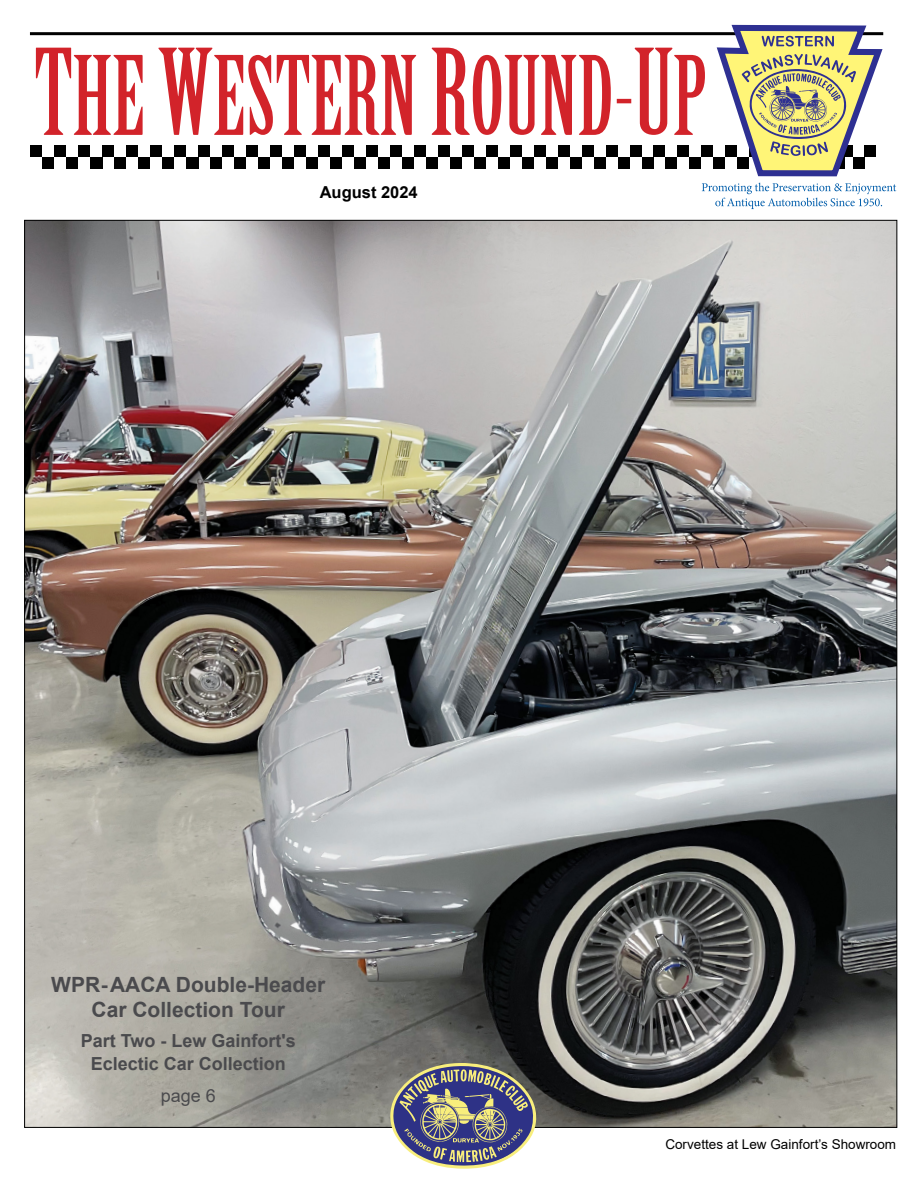
<style>
.page{position:relative;width:918px;height:1188px;background:#fff}
.page>*{position:absolute;margin:0;border:0;box-sizing:border-box;transform-origin:0 0}
.t1{font:700 21px/25.5px "Arial";color:#4a4a4d;text-align:center}
.t2{font:700 18px/22.5px "Arial";color:#4a4a4d;text-align:center}
.t3{font:18px "Arial";color:#4a4a4d}
.t4{font:700 16.5px "Arial";color:#000}
.t5{font:13.5px "Arial";color:#000}
</style>
<div class="page">
<img style="left:26px;top:222px;width:869px;height:904px">
<hr style="left:30px;top:32px;width:853px;height:3px;background:#000">
<div style="left:30px;top:145px;width:12px;height:12px;background:#000"></div>
<div style="left:42px;top:157px;width:12px;height:12px;background:#000"></div>
<div style="left:54px;top:145px;width:12px;height:12px;background:#000"></div>
<div style="left:66px;top:157px;width:12px;height:12px;background:#000"></div>
<div style="left:78px;top:145px;width:12px;height:12px;background:#000"></div>
<div style="left:90px;top:157px;width:12px;height:12px;background:#000"></div>
<div style="left:102px;top:145px;width:12px;height:12px;background:#000"></div>
<div style="left:114px;top:157px;width:12px;height:12px;background:#000"></div>
<div style="left:126px;top:145px;width:12px;height:12px;background:#000"></div>
<div style="left:138px;top:157px;width:12px;height:12px;background:#000"></div>
<div style="left:150px;top:145px;width:12px;height:12px;background:#000"></div>
<div style="left:162px;top:157px;width:12px;height:12px;background:#000"></div>
<div style="left:174px;top:145px;width:12px;height:12px;background:#000"></div>
<div style="left:186px;top:157px;width:12px;height:12px;background:#000"></div>
<div style="left:198px;top:145px;width:12px;height:12px;background:#000"></div>
<div style="left:210px;top:157px;width:12px;height:12px;background:#000"></div>
<div style="left:222px;top:145px;width:12px;height:12px;background:#000"></div>
<div style="left:234px;top:157px;width:12px;height:12px;background:#000"></div>
<div style="left:246px;top:145px;width:12px;height:12px;background:#000"></div>
<div style="left:258px;top:157px;width:12px;height:12px;background:#000"></div>
<div style="left:270px;top:145px;width:12px;height:12px;background:#000"></div>
<div style="left:282px;top:157px;width:12px;height:12px;background:#000"></div>
<div style="left:294px;top:145px;width:12px;height:12px;background:#000"></div>
<div style="left:306px;top:157px;width:12px;height:12px;background:#000"></div>
<div style="left:318px;top:145px;width:12px;height:12px;background:#000"></div>
<div style="left:330px;top:157px;width:12px;height:12px;background:#000"></div>
<div style="left:342px;top:145px;width:12px;height:12px;background:#000"></div>
<div style="left:354px;top:157px;width:12px;height:12px;background:#000"></div>
<div style="left:366px;top:145px;width:12px;height:12px;background:#000"></div>
<div style="left:378px;top:157px;width:12px;height:12px;background:#000"></div>
<div style="left:390px;top:145px;width:12px;height:12px;background:#000"></div>
<div style="left:402px;top:157px;width:12px;height:12px;background:#000"></div>
<div style="left:414px;top:145px;width:12px;height:12px;background:#000"></div>
<div style="left:426px;top:157px;width:12px;height:12px;background:#000"></div>
<div style="left:438px;top:145px;width:12px;height:12px;background:#000"></div>
<div style="left:450px;top:157px;width:12px;height:12px;background:#000"></div>
<div style="left:462px;top:145px;width:12px;height:12px;background:#000"></div>
<div style="left:474px;top:157px;width:12px;height:12px;background:#000"></div>
<div style="left:486px;top:145px;width:12px;height:12px;background:#000"></div>
<div style="left:498px;top:157px;width:12px;height:12px;background:#000"></div>
<div style="left:510px;top:145px;width:12px;height:12px;background:#000"></div>
<div style="left:522px;top:157px;width:12px;height:12px;background:#000"></div>
<div style="left:534px;top:145px;width:12px;height:12px;background:#000"></div>
<div style="left:546px;top:157px;width:12px;height:12px;background:#000"></div>
<div style="left:558px;top:145px;width:12px;height:12px;background:#000"></div>
<div style="left:570px;top:157px;width:12px;height:12px;background:#000"></div>
<div style="left:582px;top:145px;width:12px;height:12px;background:#000"></div>
<div style="left:594px;top:157px;width:12px;height:12px;background:#000"></div>
<div style="left:606px;top:145px;width:12px;height:12px;background:#000"></div>
<div style="left:618px;top:157px;width:12px;height:12px;background:#000"></div>
<div style="left:630px;top:145px;width:12px;height:12px;background:#000"></div>
<div style="left:642px;top:157px;width:12px;height:12px;background:#000"></div>
<div style="left:653px;top:145px;width:12px;height:12px;background:#000"></div>
<div style="left:665px;top:157px;width:12px;height:12px;background:#000"></div>
<div style="left:677px;top:145px;width:12px;height:12px;background:#000"></div>
<div style="left:689px;top:157px;width:12px;height:12px;background:#000"></div>
<div style="left:701px;top:145px;width:12px;height:12px;background:#000"></div>
<div style="left:713px;top:157px;width:12px;height:12px;background:#000"></div>
<svg style="left:36px;top:48px;width:669px;height:87px"></svg>
<svg style="left:702px;top:183px;width:194px;height:26px"></svg>
<svg style="left:717px;top:25px;width:166px;height:151px"></svg>
<svg style="left:389px;top:1063px;width:148px;height:106px;background:#807f8a"></svg>
<p class="t4" style="left:320px;top:180px;width:100px">August 2024</p>
<p class="t1" style="left:51px;top:972px;width:275px">WPR-AACA Double-Header<br>Car Collection Tour</p>
<p class="t2" style="left:81px;top:1030px;width:216px">Part Two - Lew Gainfort's<br>Eclectic Car Collection</p>
<p class="t3" style="left:161px;top:1083px;width:57px">page 6</p>
<p class="t5" style="left:665px;top:1135px;width:232px">Corvettes at Lew Gainfort’s Showroom</p>
</div>
